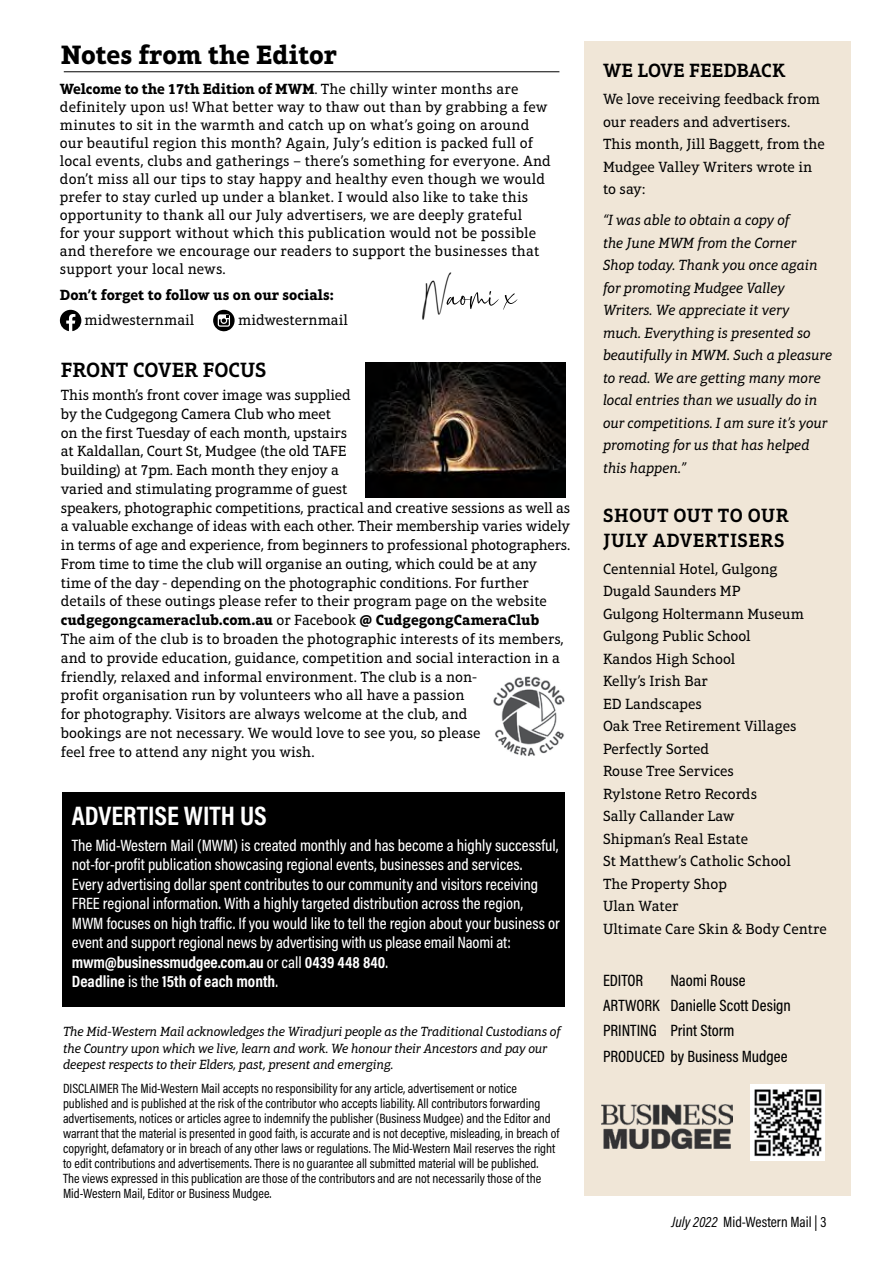
<style>
.page{position:relative;width:893px;height:1263px;background:#fff}
.page>*{position:absolute;margin:0;border:0;box-sizing:border-box;transform-origin:0 0}
.t1{font:54px "Le Mores Collection Script Reg";color:#000}
.t2{font:700 27px "Aptifer Slab LT Pro";color:#000}
.t3{font:700 27px "Acumin Pro Cond";letter-spacing:-.005em;color:#fff}
.t4{font:600 21px "Aptifer Slab LT Pro";letter-spacing:-.005em;color:#000}
.t5{font:600 19.5px/25.2px "Aptifer Slab LT Pro";letter-spacing:.02em;color:#000}
.t6{font:600 19.5px "Aptifer Slab LT Pro";color:#000}
.t7{font:500 16.5px/19.5px "Acumin Pro Cond";color:#fff}
.t8{font:500 16.5px/25.2px "Acumin Pro Cond";color:#000}
.t9{font:15px/22.5px "Aptifer Slab LT Pro";letter-spacing:-.005em;color:#000}
.t10{font:italic 15px/22.5px "Aptifer Slab LT Pro";letter-spacing:-.005em;color:#000}
.t11{font:700 15px "Aptifer Slab LT Pro";color:#000}
.t12{font:15px "Acumin Variable Concept";color:#000}
.t13{font:13.5px/15px "Acumin Pro Cond";color:#000}
.t14{font:italic 13.5px/16.5px "Aptifer Slab LT Pro";letter-spacing:-.015em;color:#000}
.s1{font-weight:700}
.s2{font-size:36px}
.s3{font-size:51px}
</style>
<div class="page">
<hr style="left:64px;top:71px;width:495px;height:1px;background:#000">
<svg style="left:60px;top:310px;width:21px;height:21px"></svg>
<svg style="left:213px;top:310px;width:22px;height:21px"></svg>
<div style="left:584px;top:41px;width:267px;height:1155px;background:#f0e6d7"></div>
<img style="left:366px;top:362px;width:199px;height:136px">
<img style="left:601px;top:1104px;width:131px;height:44px">
<img style="left:493px;top:676px;width:72px;height:81px">
<img style="left:751px;top:1084px;width:74px;height:77px">
<div style="left:62px;top:792px;width:503px;height:214px;background:#000"></div>
<h2 class="t2" style="left:61px;top:39px;width:278px">Notes from the Editor</h2>
<p class="t9" style="left:60px;top:80px;width:492px;line-height:18px"><span class="s1">Welcome to the 17th Edition of MWM</span>. The chilly winter months are definitely upon us! What better way to thaw out than by grabbing a few minutes to sit in the warmth and catch up on what’s going on around our beautiful region this month? Again, July’s edition is packed full of local events, clubs and gatherings – there’s something for everyone. And don’t miss all our tips to stay happy and healthy even though we would prefer to stay curled up under a blanket. I would also like to take this opportunity to thank all our July advertisers, we are deeply grateful<br>for your support without which this publication would not be possible and therefore we encourage our readers to support the businesses that support your local news.</p>
<p class="t11" style="left:60px;top:286px;width:276px">Don’t forget to follow us on our socials:</p>
<p class="t9" style="left:84px;top:309px;width:112px">midwesternmail</p>
<p class="t9" style="left:238px;top:309px;width:112px">midwesternmail</p>
<h1 class="t1" style="left:422px;top:254px;width:96px"><span class="s2">N</span>aomi <span class="s3">x</span></h1>
<h3 class="t4" style="left:61px;top:358px;width:207px">FRONT COVER FOCUS</h3>
<p class="t9" style="left:61px;top:386px;width:511px;line-height:18.8px">This month’s front cover image was supplied<br>by the Cudgegong Camera Club who meet<br>on the first Tuesday of each month, upstairs<br>at Kaldallan, Court St, Mudgee (the old TAFE<br>building) at 7pm. Each month they enjoy a<br>varied and stimulating programme of guest<br>speakers, photographic competitions, practical and creative sessions as well as a valuable exchange of ideas with each other. Their membership varies widely in terms of age and experience, from beginners to professional photographers.<br>From time to time the club will organise an outing, which could be at any time of the day - depending on the photographic conditions. For further details of these outings please refer to their program page on the website <span class="s1">cudgegongcameraclub.com.au</span> or Facebook <span class="s1">@ CudgegongCameraClub<br></span>The aim of the club is to broaden the photographic interests of its members, and to provide education, guidance, competition and social interaction in a friendly, relaxed and informal environment. The club is a non-<br>profit organisation run by volunteers who all have a passion<br>for photography. Visitors are always welcome at the club, and<br>bookings are not necessary. We would love to see you, so please<br>feel free to attend any night you wish.</p>
<h2 class="t3" style="left:72px;top:798px;width:196px">ADVERTISE WITH US</h2>
<p class="t7" style="left:72px;top:835px;width:489px">The Mid-Western Mail (MWM) is created monthly and has become a highly successful, not-for-profit publication showcasing regional events, businesses and services.<br>Every advertising dollar spent contributes to our community and visitors receiving FREE regional information. With a highly targeted distribution across the region,<br>MWM focuses on high traffic. If you would like to tell the region about your business or event and support regional news by advertising with us please email Naomi at: <span class="s1">mwm@businessmudgee.com.au</span> or call <span class="s1">0439 448 840</span>.<br><span class="s1">Deadline</span> is the <span class="s1">15th of each month</span>.</p>
<p class="t14" style="left:63px;top:1023px;width:499px">The Mid-Western Mail acknowledges the Wiradjuri people as the Traditional Custodians of the Country upon which we live, learn and work. We honour their Ancestors and pay our deepest respects to their Elders, past, present and emerging.</p>
<p class="t13" style="left:63px;top:1080px;width:498px">DISCLAIMER The Mid-Western Mail accepts no responsibility for any article, advertisement or notice published and is published at the risk of the contributor who accepts liability. All contributors forwarding advertisements, notices or articles agree to indemnify the publisher (Business Mudgee) and the Editor and warrant that the material is presented in good faith, is accurate and is not deceptive, misleading, in breach of copyright, defamatory or in breach of any other laws or regulations. The Mid-Western Mail reserves the right to edit contributions and advertisements. There is no guarantee all submitted material will be published.<br>The views expressed in this publication are those of the contributors and are not necessarily those of the Mid-Western Mail, Editor or Business Mudgee.</p>
<h3 class="t6" style="left:603px;top:59px;width:184px">WE LOVE FEEDBACK</h3>
<p class="t9" style="left:603px;top:88px;width:223px">We love receiving feedback from our readers and advertisers.<br>This month, Jill Baggett, from the<br>Mudgee Valley Writers wrote in to say:</p>
<p class="t10" style="left:603px;top:209px;width:231px">“I was able to obtain a copy of<br>the June MWM from the Corner<br>Shop today. Thank you once again for promoting Mudgee Valley<br>Writers. We appreciate it very<br>much. Everything is presented so beautifully in MWM. Such a pleasure to read. We are getting many more local entries than we usually do in our competitions. I am sure it’s your promoting for us that has helped this happen.”</p>
<h3 class="t5" style="left:603px;top:503px;width:187px">SHOUT OUT TO OUR<br>JULY ADVERTISERS</h3>
<p class="t9" style="left:603px;top:557px;width:225px">Centennial Hotel, Gulgong<br>Dugald Saunders MP<br>Gulgong Holtermann Museum<br>Gulgong Public School<br>Kandos High School<br>Kelly’s Irish Bar<br>ED Landscapes<br>Oak Tree Retirement Villages<br>Perfectly Sorted<br>Rouse Tree Services<br>Rylstone Retro Records<br>Sally Callander Law<br>Shipman’s Real Estate<br>St Matthew’s Catholic School<br>The Property Shop<br>Ulan Water<br>Ultimate Care Skin &amp; Body Centre</p>
<p class="t8" style="left:603px;top:967px;width:42px">EDITOR</p>
<p class="t8" style="left:603px;top:967px;width:189px;text-indent:68px">Naomi Rouse<br>ARTWORK Danielle Scott Design<br>PRINTING Print Storm<br>PRODUCED by Business Mudgee</p>
<p class="t12" style="left:672px;top:1211px;width:156px">July 2022 Mid-Western Mail | 3</p>
</div>
